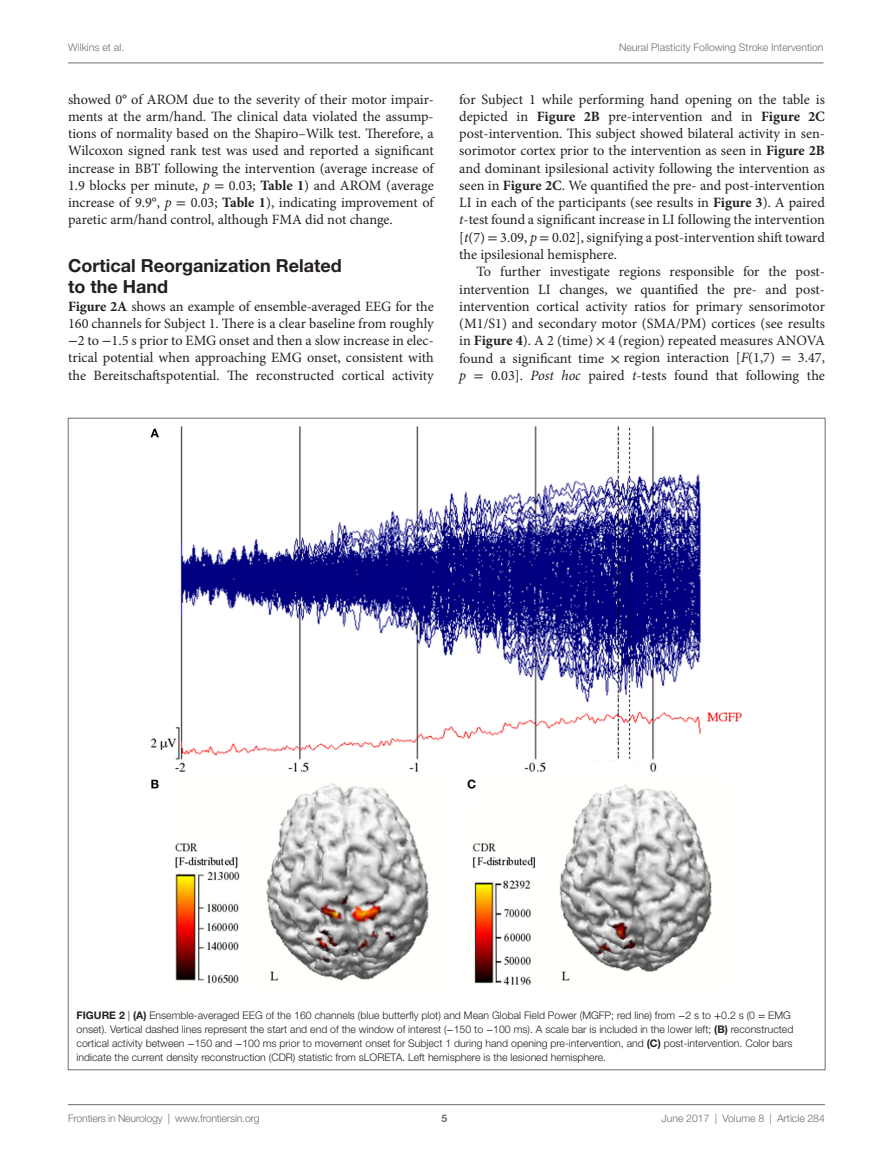
<style>
.page{position:relative;width:893px;height:1170px;background:#fff}
.page>*{position:absolute;margin:0;border:0;box-sizing:border-box;transform-origin:0 0}
.t1{font:700 18px/21px "Helvetica Neue LT Std";color:#231f20}
.t2{font:14.25px/17.2px "Minion Pro";color:#231f20;text-align:justify}
.t3{font:300 10.5px/14.2px "Helvetica Neue LT Std";color:#231f20}
.t4{font:300 10.5px "Helvetica Neue LT Std";color:#6c6d70}
.t5{font:700 10.5px "Helvetica Neue LT Std";color:#6c6d70}
.s1{font-style:italic}
.s2{font-family:"STIX General"}
.s3{font-weight:700}
.s4{font-family:"STIX General";font-weight:400}
</style>
<div class="page">
<img style="left:150px;top:426px;width:592px;height:559px">
<hr style="left:68px;top:1104px;width:757px;height:1px;background:#6c6d70">
<hr style="left:68px;top:63px;width:755px;height:1px;background:#6c6d70">
<p class="t4" style="left:68px;top:41px;width:58px">Wilkins et al.</p>
<p class="t4" style="left:619px;top:41px;width:206px">Neural Plasticity Following Stroke Intervention</p>
<p class="t2" style="left:68px;top:90px;width:367px">showed 0° of AROM due to the severity of their motor impair&shy;ments at the arm/hand. The clinical data violated the assump&shy;tions of normality based on the Shapiro–Wilk test. Therefore, a Wilcoxon signed rank test was used and reported a significant increase in BBT following the intervention (average increase of 1.9 blocks per minute, <span class="s1">p</span> <span class="s2">=</span> 0.03; <span class="s3">Table 1</span>) and AROM (average increase of 9.9°, <span class="s1">p</span> <span class="s2">=</span> 0.03; <span class="s3">Table 1</span>), indicating improvement of paretic arm/hand control, although FMA did not change.</p>
<p class="t1" style="left:68px;top:255px;width:275px">Cortical Reorganization Related to the Hand</p>
<p class="t2" style="left:68px;top:297px;width:367px"><span class="s3">Figure 2A</span> shows an example of ensemble-averaged EEG for the 160 channels for Subject 1. There is a clear baseline from roughly <span class="s2">−</span>2 to <span class="s2">−</span>1.5 s prior to EMG onset and then a slow increase in elec&shy;trical potential when approaching EMG onset, consistent with the Bereitschaftspotential. The reconstructed cortical activity</p>
<p class="t2" style="left:459px;top:90px;width:367px">for Subject 1 while performing hand opening on the table is depicted in <span class="s3">Figure 2B</span> pre-intervention and in <span class="s3">Figure 2C </span>post-intervention. This subject showed bilateral activity in sen&shy;sorimotor cortex prior to the intervention as seen in <span class="s3">Figure 2B </span>and dominant ipsilesional activity following the intervention as seen in <span class="s3">Figure 2C</span>. We quantified the pre- and post-intervention LI in each of the participants (see results in <span class="s3">Figure 3</span>). A paired <span class="s1">t</span>-test found a significant increase in LI following the intervention [<span class="s1">t</span>(7) <span class="s2">=</span> 3.09, <span class="s1">p</span> <span class="s2">=</span> 0.02], signifying a post-intervention shift toward the ipsilesional hemisphere.</p>
<p class="t2" style="left:459px;top:263px;width:367px;text-indent:17px">To further investigate regions responsible for the post&shy;intervention LI changes, we quantified the pre- and post&shy;intervention cortical activity ratios for primary sensorimotor (M1/S1) and secondary motor (SMA/PM) cortices (see results in <span class="s3">Figure 4</span>). A 2 (time) <span class="s2">×</span> 4 (region) repeated measures ANOVA found a significant time <span class="s2">×</span> region interaction [<span class="s1">F</span>(1,7) <span class="s2">=</span> 3.47, <span class="s1">p</span> <span class="s2">=</span> 0.03]. <span class="s1">Post hoc</span> paired <span class="s1">t</span>-tests found that following the</p>
<p class="t3" style="left:77px;top:1007px;width:718px"><span class="s3">FIG URE 2</span> | <span class="s3">(A)</span> Ensemble-averaged EEG of the 160 channels (blue butterfly plot) and Mean Global Field Power (MGFP; red line) from <span class="s4">−</span>2 s to <span class="s4">+</span>0.2 s (0 <span class="s4">=</span> EMG onset). Vertical dashed lines represent the start and end of the window of interest (<span class="s4">−</span>150 to <span class="s4">−</span>100 ms). A scale bar is included in the lower left; <span class="s3">(B)</span> reconstructed cortical activity between <span class="s4">−</span>150 and <span class="s4">−</span>100 ms prior to movement onset for Subject 1 during hand opening pre-intervention, and <span class="s3">(C)</span> post-intervention. Color bars indicate the current density reconstruction (CDR) statistic from sLORETA. Left hemisphere is the lesioned hemisphere.</p>
<p class="t4" style="left:68px;top:1111px;width:193px">Frontiers in Neurology | www.frontiersin.org</p>
<p class="t4" style="left:662px;top:1111px;width:165px">June 2017 | Volume 8 | Article 284</p>
<p class="t5" style="left:441px;top:1111px;width:7px">5</p>
</div>
